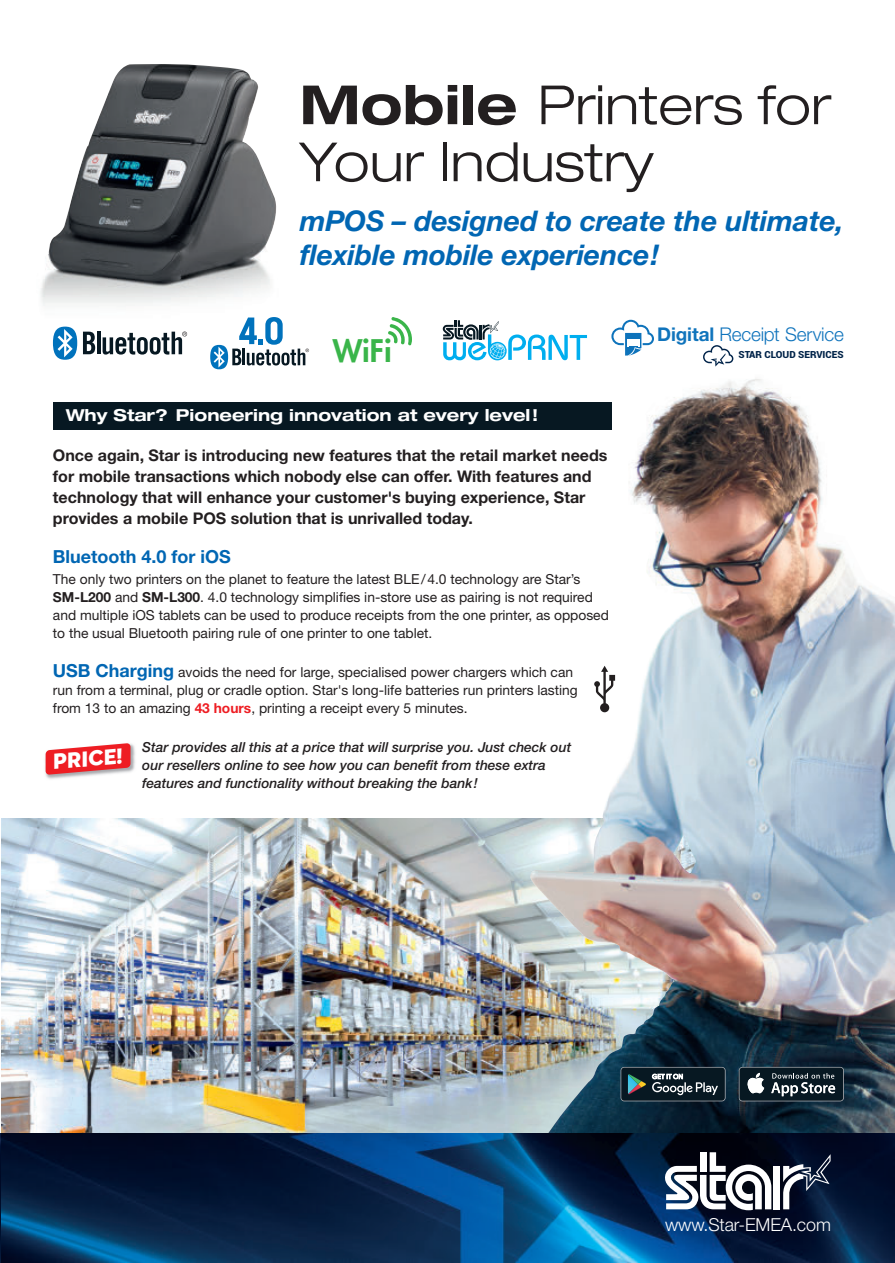
<style>
.page{position:relative;width:895px;height:1263px;background:#fff}
.page>*{position:absolute;margin:0;border:0;box-sizing:border-box;transform-origin:0 0}
.t1{font:300 expanded 54px/57px "Helvetica Neue";color:#231f20}
.t2{font:800 30.3px "Futura";color:#3ab54a}
.t3{font:italic 700 28.5px/34.5px "Helvetica Neue";letter-spacing:-.005em;color:#0166b3}
.t4{font:22.2px "Neutraface 2 Display Titling";color:#fff}
.t5{font:300 18.9px "Helvetica Neue";letter-spacing:-.01em;color:#1074bc}
.t6{font:700 18px "Helvetica Neue";color:#0166b3}
.t7{font:300 17.85px "Helvetica Neue";letter-spacing:-.005em;color:#fff}
.t8{font:700 expanded 16.5px "Helvetica Neue";color:#fff}
.t9{font:700 16.05px/21px "Helvetica Neue";color:#231f20}
.t10{font:13.8px/18px "Helvetica Neue";color:#231f20}
.t11{font:italic 500 13.8px/18px "Helvetica Neue";color:#231f20}
.t12{font:900 9.75px "Roboto";color:#002349}
.s1{font-weight:700}
.s2{font-weight:700;font-size:18px;color:#0166b3}
.s3{font-weight:700;color:#ee1d23}
</style>
<div class="page">
<img style="left:40px;top:64px;width:237px;height:242px">
<img style="left:0;top:1133px;width:2px;height:130px">
<img style="left:45px;top:744px;width:90px;height:35px">
<svg style="left:46px;top:743px;width:85px;height:32px;background:#ea4c51"></svg>
<img style="left:2px;top:819px;width:528px;height:314px">
<img style="left:530px;top:379px;width:365px;height:754px">
<svg style="left:594px;top:666px;width:21px;height:46px"></svg>
<div style="left:53px;top:327px;width:24px;height:33px;background:#0072bc;border-radius:50%"></div>
<svg style="left:58px;top:329px;width:15px;height:28px"></svg>
<svg style="left:83px;top:332px;width:12px;height:22px"></svg>
<hr style="left:97px;top:332px;width:3px;height:22px;background:#071822">
<svg style="left:103px;top:332px;width:84px;height:23px"></svg>
<svg style="left:443px;top:320px;width:144px;height:40px"></svg>
<div style="left:210px;top:345px;width:18px;height:24px;background:#0072bc;border-radius:50%"></div>
<svg style="left:214px;top:347px;width:11px;height:21px"></svg>
<svg style="left:232px;top:317px;width:77px;height:48px"></svg>
<svg style="left:611px;top:320px;width:43px;height:36px"></svg>
<svg style="left:703px;top:345px;width:30px;height:22px"></svg>
<svg style="left:388px;top:317px;width:24px;height:28px"></svg>
<img style="left:2px;top:1133px;width:893px;height:130px">
<svg style="left:783px;top:1154px;width:47px;height:55px;background:#3b475d"></svg>
<svg style="left:665px;top:1152px;width:106px;height:58px"></svg>
<div style="left:774px;top:1166px;width:6px;height:43px;background:#fff"></div>
<div style="left:739px;top:1067px;width:104px;height:34px;background:#071822;border-radius:3px"></div>
<svg style="left:747px;top:1073px;width:17px;height:20px"></svg>
<svg style="left:771px;top:1073px;width:64px;height:23px"></svg>
<div style="left:621px;top:1067px;width:104px;height:34px;background:#071822;border-radius:3px"></div>
<svg style="left:628px;top:1074px;width:18px;height:21px"></svg>
<svg style="left:652px;top:1074px;width:66px;height:21px"></svg>
<div style="left:53px;top:402px;width:559px;height:27px;background:#071822"></div>
<h1 class="t1" style="left:299px;top:82px;width:533px"><span class="s1">Mobile</span> Printers for<br>Your Industry</h1>
<h3 class="t3" style="left:300px;top:206px;width:545px">mPOS – designed to create the ultimate, flexible mobile experience!</h3>
<h2 class="t2" style="left:333px;top:336px;width:60px">WiFi</h2>
<p class="t8" style="left:66px;top:409px;width:474px">Why Star? Pioneering innovation at every level!</p>
<p class="t9" style="left:53px;top:446px;width:556px">Once again, Star is introducing new features that the retail market needs for mobile transactions which nobody else can offer. With features and technology that will enhance your customer's buying experience, Star provides a mobile POS solution that is unrivalled today.</p>
<h3 class="t6" style="left:53px;top:551px;width:179px">Bluetooth 4.0 for iOS</h3>
<p class="t10" style="left:53px;top:571px;width:557px">The only two printers on the planet to feature the latest BLE / 4.0 technology are Star’s <span class="s1">SM-L200</span> and <span class="s1">SM-L300</span>. 4.0 technology simplifies in-store use as pairing is not required and multiple iOS tablets can be used to produce receipts from the one printer, as opposed to the usual Bluetooth pairing rule of one printer to one tablet.</p>
<p class="t10" style="left:53px;top:664px;width:526px"><span class="s2">USB Charging</span> avoids the need for large, specialised power chargers which can run from a terminal, plug or cradle option. Star's long-life batteries run printers lasting from 13 to an amazing <span class="s3">43 hours</span>, printing a receipt every 5 minutes.</p>
<p class="t11" style="left:142px;top:739px;width:430px">Star provides all this at a price that will surprise you. Just check out our resellers online to see how you can benefit from these extra features and functionality without breaking the bank!</p>
<h3 class="t4" style="left:52px;top:754px;width:71px;rotate:-5deg">PRICE!</h3>
<h3 class="t5" style="left:657px;top:328px;width:188px"><span class="s1">Digital</span> Receipt Service</h3>
<p class="t12" style="left:738px;top:348px;width:107px">STAR CLOUD SERVICES</p>
<p class="t7" style="left:665px;top:1218px;width:167px">www.Star-EMEA.com</p>
</div>
